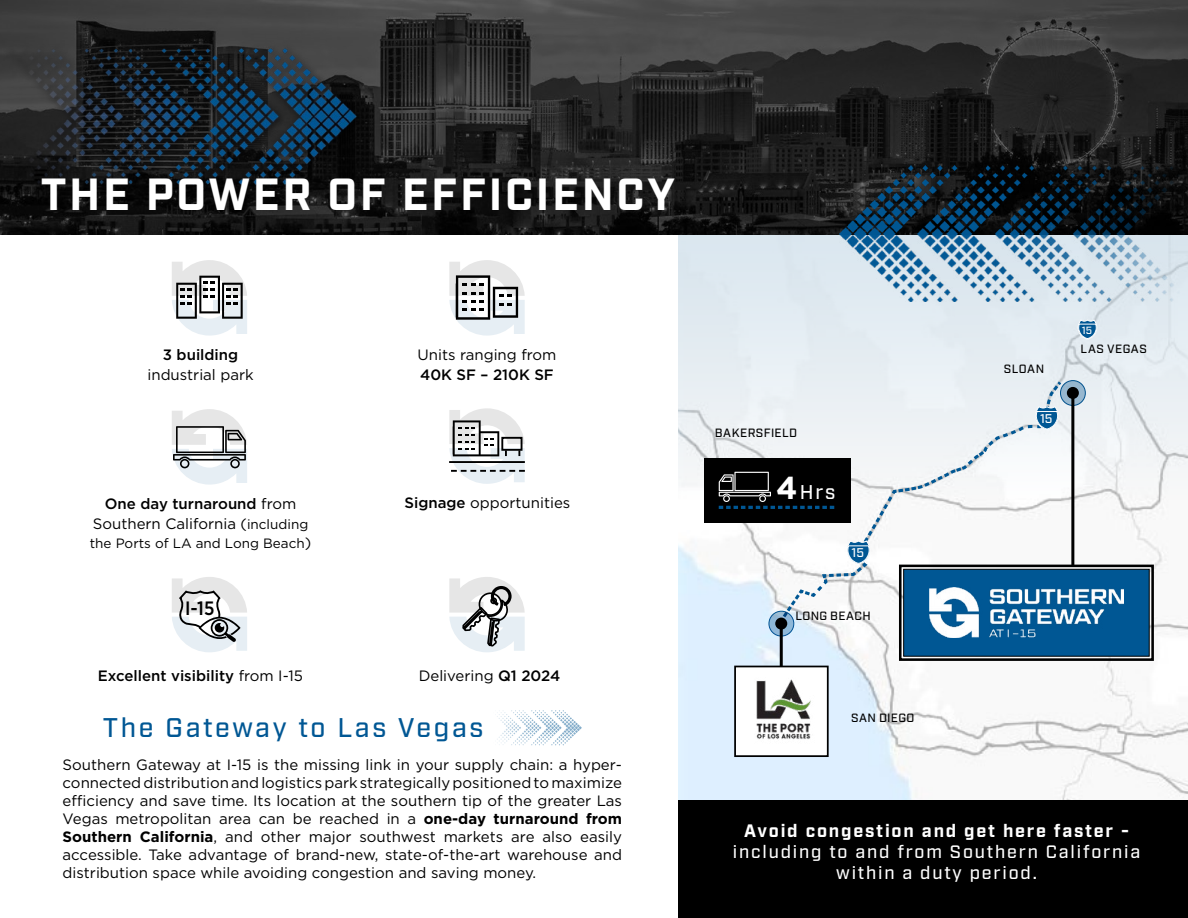
<style>
.page{position:relative;width:1188px;height:918px;background:#fff}
.page>*{position:absolute;margin:0;border:0;box-sizing:border-box;transform-origin:0 0}
.t1{font:700 45px "Industry";letter-spacing:.06em;color:#fff}
.t2{font:500 27px "Industry";letter-spacing:.095em;color:#005794}
.t3{font:500 19.95px "Industry";color:#fff}
.t4{font:500 19.35px "Gotham Narrow";color:#000}
.t5{font:500 18px/21px "Industry";letter-spacing:.1em;color:#fff;text-align:center}
.t6{font:700 18px "Industry";letter-spacing:.1em;color:#fff}
.t7{font:15px/18px "Gotham";color:#000;text-align:justify}
.t8{font:500 15px "Gotham";color:#000}
.t9{font:13.5px "Gotham";color:#000}
.t10{font:500 12.6px "Industry";color:#fff}
.t11{font:500 12px "Industry";letter-spacing:.04em;color:#000}
.t12{font:500 10.5px "Industry";color:#fff}
.s1{font-weight:400}
.s2{font-weight:500}
.s3{font-size:13.5px}
.s4{font-size:15px}
.s5{font-weight:700}
.s6{font-weight:700;font-size:31.8px}
</style>
<div class="page">
<div style="left:665px;top:181px;width:523px;height:737px;background:#52b4f1;opacity:.75"></div>
<div style="left:678px;top:234px;width:510px;height:342px;background:linear-gradient(to bottom,#d9e5ee,#f9f8f8)"></div>
<div style="left:678px;top:800px;width:510px;height:118px;background:#000"></div>
<div style="left:777px;top:378px;width:287px;height:24px;background:#e9eff3"></div>
<svg style="left:1061px;top:381px;width:24px;height:24px"></svg>
<div style="left:1060px;top:380px;width:26px;height:26px;border:1px solid #005794;border-radius:50%"></div>
<svg style="left:0;top:0;width:1188px;height:234px;background:#2a2a2a"></svg>
<img style="left:0;top:41px;width:368px;height:155px">
<img style="left:840px;top:166px;width:348px;height:135px">
<div style="left:704px;top:458px;width:146px;height:64px;background:#000"></div>
<svg style="left:719px;top:402px;width:436px;height:356px"></svg>
<svg style="left:1078px;top:319px;width:19px;height:21px"></svg>
<img style="left:929px;top:588px;width:195px;height:50px">
<svg style="left:449px;top:408px;width:76px;height:76px"></svg>
<svg style="left:172px;top:260px;width:75px;height:76px"></svg>
<svg style="left:497px;top:710px;width:85px;height:36px"></svg>
<svg style="left:449px;top:260px;width:76px;height:76px"></svg>
<svg style="left:172px;top:577px;width:75px;height:75px"></svg>
<svg style="left:449px;top:577px;width:76px;height:75px"></svg>
<svg style="left:172px;top:409px;width:75px;height:76px"></svg>
<h1 class="t1" style="left:41px;top:168px;width:636px">THE POWER OF EFFICIENCY</h1>
<p class="t8" style="left:163px;top:345px;width:77px">3 building</p>
<p class="t7" style="left:148px;top:365px;width:108px">industrial park</p>
<p class="t7" style="left:418px;top:346px;width:140px">Units ranging from</p>
<p class="t8" style="left:420px;top:365px;width:135px">40K SF – 210K SF</p>
<p class="t8" style="left:105px;top:494px;width:193px">One day turnaround <span class="s1">from</span></p>
<p class="t7" style="left:404px;top:494px;width:167px"><span class="s2">Signage</span> opportunities</p>
<p class="t7" style="left:93px;top:514px;width:217px">Southern California (<span class="s3">including</span></p>
<p class="t9" style="left:90px;top:535px;width:223px">the Ports of LA and Long Beach<span class="s4">)</span></p>
<p class="t4" style="left:185px;top:596px;width:31px">I-15</p>
<p class="t8" style="left:98px;top:666px;width:207px">Excellent visibility <span class="s1">from I-15</span></p>
<p class="t7" style="left:419px;top:667px;width:143px">Delivering <span class="s2">Q1 2024</span></p>
<h2 class="t2" style="left:103px;top:712px;width:382px">The Gateway to Las Vegas</h2>
<p class="t7" style="left:63px;top:755px;width:561px">Southern Gateway at I-15 is the missing link in your supply chain: a hyper&shy;connected distribution and logistics park strategically positioned to maximize efficiency and save time. Its location at the southern tip of the greater Las Vegas metropolitan area can be reached in a <span class="s5">one-day turnaround from Southern California</span>, and other major southwest markets are also easily accessible. Take advantage of brand-new, state-of-the-art warehouse and distribution space while avoiding congestion and saving money.</p>
<p class="t12" style="left:1082px;top:324px;width:12px">15</p>
<p class="t11" style="left:715px;top:426px;width:84px">BAKERSFIELD</p>
<h3 class="t3" style="left:776px;top:480px;width:61px"><span class="s6">4</span>Hrs</h3>
<p class="t10" style="left:852px;top:546px;width:14px">15</p>
<p class="t11" style="left:795px;top:609px;width:77px">LONG BEACH</p>
<p class="t11" style="left:851px;top:711px;width:65px">SAN DIEGO</p>
<p class="t11" style="left:1004px;top:362px;width:42px">SLOAN</p>
<p class="t10" style="left:1040px;top:411px;width:14px">15</p>
<p class="t11" style="left:1081px;top:342px;width:68px">LAS VEGAS</p>
<p class="t6" style="left:744px;top:820px;width:386px">Avoid congestion and get here faster -</p>
<p class="t5" style="left:733px;top:842px;width:409px">including to and from Southern California within a duty period.</p>
</div>
